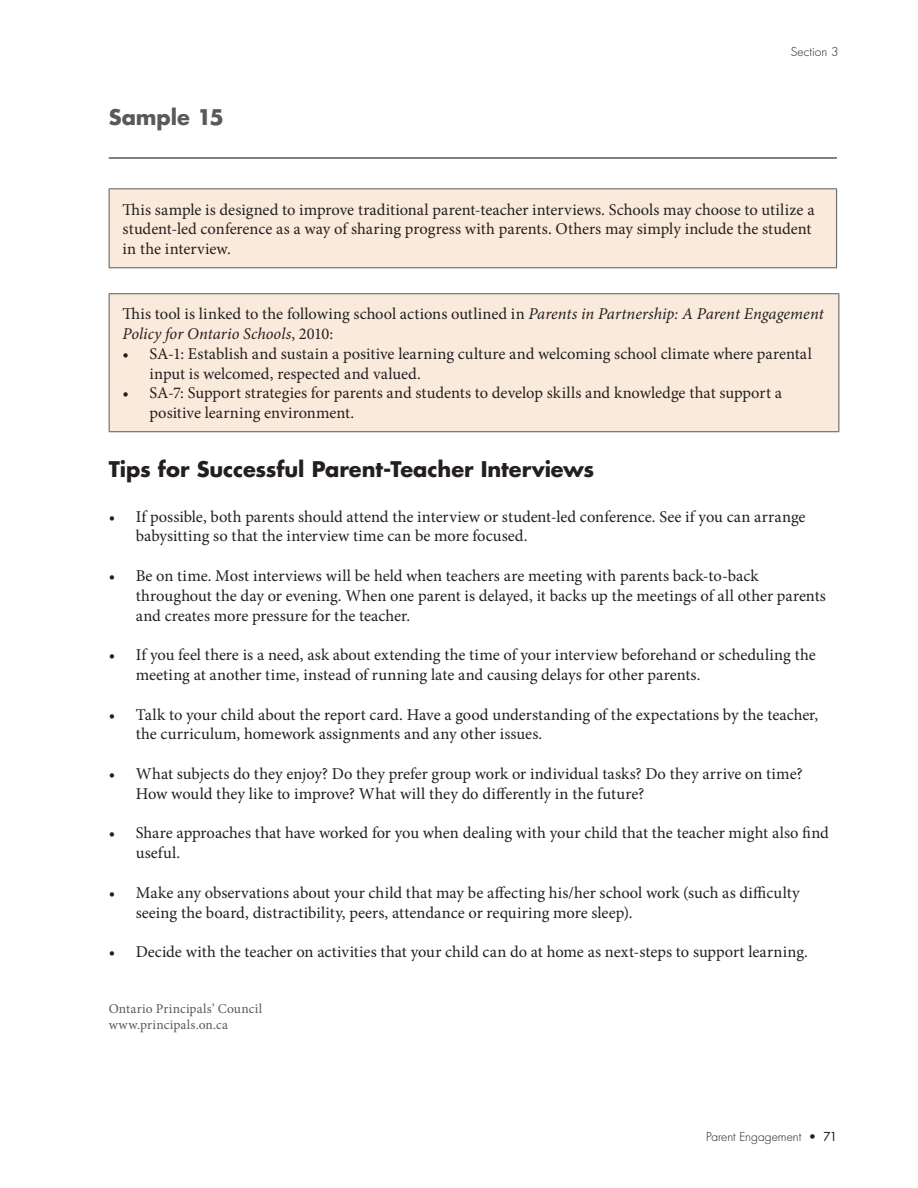
<style>
.page{position:relative;width:918px;height:1188px;background:#fff}
.page>*{position:absolute;margin:0;border:0;box-sizing:border-box;transform-origin:0 0}
.t1{font:700 21px "Futura";letter-spacing:-.005em;color:#231f20}
.t2{font:700 21px "Futura";letter-spacing:-.005em;color:#58595b}
.t3{font:16.5px/19.8px "Minion Pro";color:#231f20}
.t4{font:italic 16.5px/19.8px "Minion Pro";color:#231f20}
.t5{font:13.5px/16.2px "Minion Pro";letter-spacing:.015em;color:#58595b}
.t6{font:300 12px "Futura";letter-spacing:.005em;color:#231f20}
.s1{font-style:normal}
.s2{font-weight:400}
</style>
<div class="page">
<hr style="left:109px;top:157px;width:728px;height:2px;background:#58595b">
<div style="left:109px;top:189px;width:728px;height:79px;background:#faeadb"></div>
<hr style="left:109px;top:188px;width:728px;height:1px;background:#58595b">
<hr style="left:109px;top:189px;width:1px;height:78px;background:#58595b">
<hr style="left:836px;top:189px;width:1px;height:78px;background:#58595b">
<hr style="left:109px;top:267px;width:728px;height:1px;background:#58595b">
<div style="left:109px;top:294px;width:730px;height:138px;background:#faeadb"></div>
<hr style="left:109px;top:293px;width:730px;height:1px;background:#58595b">
<hr style="left:109px;top:294px;width:1px;height:137px;background:#58595b">
<hr style="left:838px;top:294px;width:1px;height:137px;background:#58595b">
<hr style="left:109px;top:431px;width:730px;height:1px;background:#58595b">
<p class="t2" style="left:109px;top:102px;width:117px">Sample 15</p>
<p class="t6" style="left:791px;top:44px;width:49px">Section 3</p>
<p class="t3" style="left:123px;top:199px;width:693px">This sample is designed to improve traditional parent-teacher interviews. Schools may choose to utilize a student-led conference as a way of sharing progress with parents. Others may simply include the student in the interview.</p>
<p class="t4" style="left:123px;top:304px;width:703px"><span class="s1">This tool is linked to the following school actions outlined in</span> Parents in Partnership: A Parent Engagement<br>Policy for Ontario Schools<span class="s1">, 2010:</span></p>
<p class="t3" style="left:150px;top:344px;width:664px;text-indent:-27px">• SA-1: Establish and sustain a positive learning culture and welcoming school climate where parental input is welcomed, respected and valued.</p>
<p class="t3" style="left:150px;top:383px;width:634px;text-indent:-27px">• SA-7: Support strategies for parents and students to develop skills and knowledge that support a positive learning environment.</p>
<p class="t1" style="left:109px;top:454px;width:487px">Tips for Successful Parent-Teacher Interviews</p>
<p class="t3" style="left:136px;top:506px;width:671px;text-indent:-27px">• If possible, both parents should attend the interview or student-led conference. See if you can arrange babysitting so that the interview time can be more focused.</p>
<p class="t3" style="left:136px;top:566px;width:692px;text-indent:-27px">• Be on time. Most interviews will be held when teachers are meeting with parents back-to-back throughout the day or evening. When one parent is delayed, it backs up the meetings of all other parents and creates more pressure for the teacher.</p>
<p class="t3" style="left:136px;top:645px;width:682px;text-indent:-27px">• If you feel there is a need, ask about extending the time of your interview beforehand or scheduling the meeting at another time, instead of running late and causing delays for other parents.</p>
<p class="t3" style="left:136px;top:704px;width:684px;text-indent:-27px">• Talk to your child about the report card. Have a good understanding of the expectations by the teacher, the curriculum, homework assignments and any other issues.</p>
<p class="t3" style="left:136px;top:764px;width:668px;text-indent:-27px">• What subjects do they enjoy? Do they prefer group work or individual tasks? Do they arrive on time?<br>How would they like to improve? What will they do differently in the future?</p>
<p class="t3" style="left:136px;top:823px;width:695px;text-indent:-27px">• Share approaches that have worked for you when dealing with your child that the teacher might also find useful.</p>
<p class="t3" style="left:136px;top:883px;width:666px;text-indent:-27px">• Make any observations about your child that may be affecting his/her school work (such as difficulty seeing the board, distractibility, peers, attendance or requiring more sleep).</p>
<p class="t3" style="left:109px;top:942px;width:701px">• Decide with the teacher on activities that your child can do at home as next-steps to support learning.</p>
<p class="t5" style="left:109px;top:1001px;width:155px">Ontario Principals’ Council www.principals.on.ca</p>
<p class="t6" style="left:706px;top:1129px;width:132px">Parent Engagement • <span class="s2">71</span></p>
</div>
